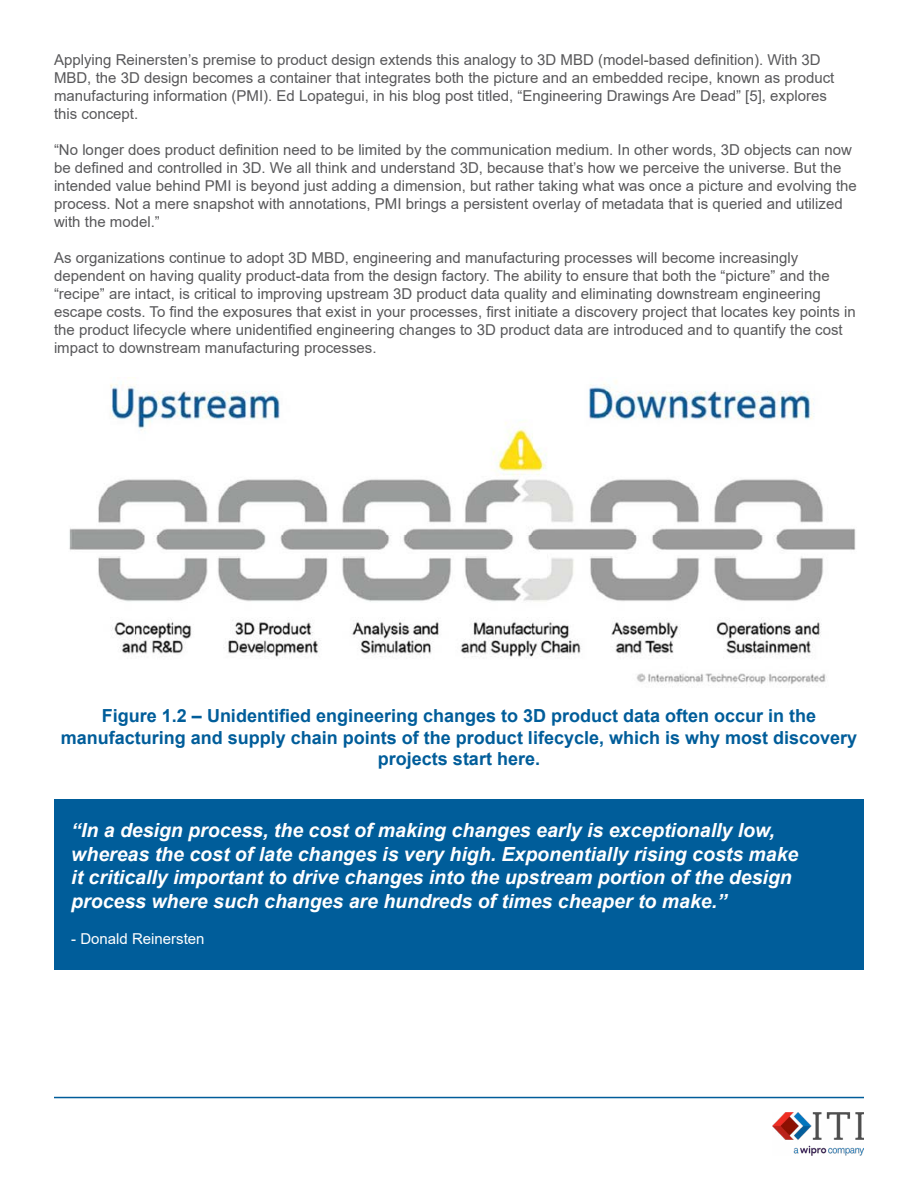
<style>
.page{position:relative;width:918px;height:1188px;background:#fff}
.page>*{position:absolute;margin:0;border:0;box-sizing:border-box;transform-origin:0 0}
.t1{font:italic 700 19.5px/23.4px "Arial";color:#fff}
.t2{font:700 18px/21.6px "Arial";color:#005d9a;text-align:center}
.t3{font:15px/18px "Arial";color:#58585a}
.t4{font:15px "Arial";color:#fff}
</style>
<div class="page">
<img style="left:772px;top:1113px;width:92px;height:42px">
<hr style="left:54px;top:1097px;width:810px;height:1px;background:#005d9a">
<img style="left:69px;top:377px;width:787px;height:308px">
<div style="left:54px;top:799px;width:810px;height:171px;background:#005d9a"></div>
<p class="t3" style="left:54px;top:51px;width:782px">Applying Reinersten’s premise to product design extends this analogy to 3D MBD (model-based definition). With 3D MBD, the 3D design becomes a container that integrates both the picture and an embedded recipe, known as product manufacturing information (PMI). Ed Lopategui, in his blog post titled, “Engineering Drawings Are Dead” [5], explores this concept.</p>
<p class="t3" style="left:54px;top:141px;width:804px">“No longer does product definition need to be limited by the communication medium. In other words, 3D objects can now be defined and controlled in 3D. We all think and understand 3D, because that’s how we perceive the universe. But the intended value behind PMI is beyond just adding a dimension, but rather taking what was once a picture and evolving the process. Not a mere snapshot with annotations, PMI brings a persistent overlay of metadata that is queried and utilized with the model.”</p>
<p class="t3" style="left:54px;top:249px;width:803px">As organizations continue to adopt 3D MBD, engineering and manufacturing processes will become increasingly dependent on having quality product-data from the design factory. The ability to ensure that both the “picture” and the “recipe” are intact, is critical to improving upstream 3D product data quality and eliminating downstream engineering escape costs. To find the exposures that exist in your processes, first initiate a discovery project that locates key points in the product lifecycle where unidentified engineering changes to 3D product data are introduced and to quantify the cost impact to downstream manufacturing processes.</p>
<p class="t2" style="left:61px;top:705px;width:798px">Figure 1.2 – Unidentified engineering changes to 3D product data often occur in the manufacturing and supply chain points of the product lifecycle, which is why most discovery projects start here.</p>
<p class="t1" style="left:71px;top:819px;width:729px">“In a design process, the cost of making changes early is exceptionally low, whereas the cost of late changes is very high. Exponentially rising costs make it critically important to drive changes into the upstream portion of the design process where such changes are hundreds of times cheaper to make.”</p>
<p class="t4" style="left:71px;top:928px;width:135px">- Donald Reinersten</p>
</div>
